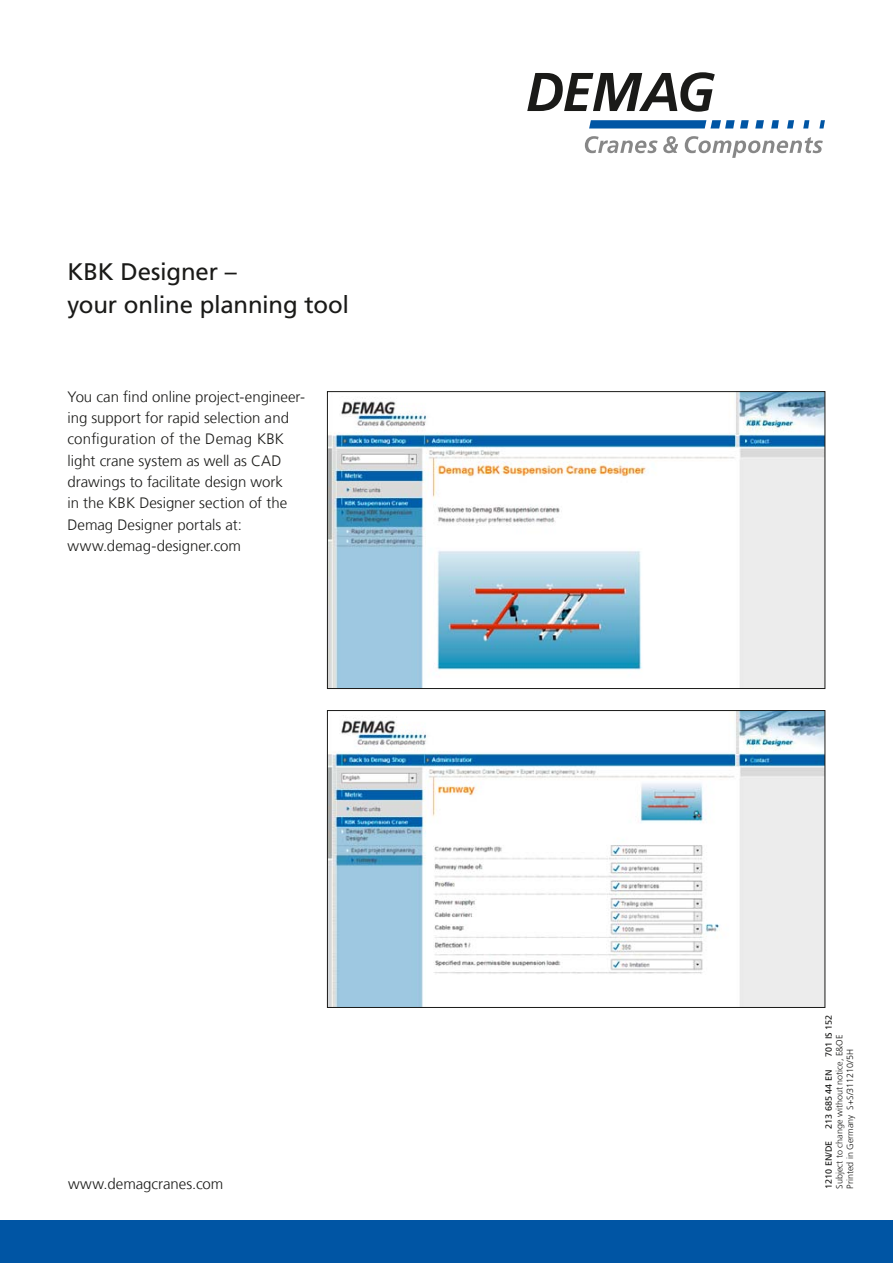
<style>
.page{position:relative;width:893px;height:1263px;background:#fff}
.page>*{position:absolute;margin:0;border:0;box-sizing:border-box;transform-origin:0 0}
.t1{font:24px/33px "Frutiger LT Com";letter-spacing:-.01em;color:#1a1a18}
.t2{font:300 15px/21.3px "Frutiger LT Com";color:#1a1a18}
.t3{font:300 9px/10.8px "Frutiger LT Com";color:#1a1a18}
.t4{font:9px "Frutiger LT Com";color:#1a1a18}
</style>
<div class="page">
<svg style="left:771px;top:120px;width:8px;height:9px"></svg>
<svg style="left:755px;top:120px;width:9px;height:9px"></svg>
<svg style="left:589px;top:120px;width:160px;height:9px"></svg>
<svg style="left:787px;top:120px;width:7px;height:9px"></svg>
<svg style="left:819px;top:120px;width:6px;height:9px"></svg>
<svg style="left:803px;top:120px;width:6px;height:9px"></svg>
<svg style="left:585px;top:136px;width:93px;height:17px"></svg>
<svg style="left:685px;top:136px;width:138px;height:22px"></svg>
<svg style="left:527px;top:72px;width:188px;height:40px"></svg>
<div style="left:0;top:1220px;width:893px;height:43px;background:#0055a4"></div>
<hr style="left:892px;top:583px;width:1px;height:637px;background:#e6eef6">
<img style="left:329px;top:393px;width:494px;height:294px">
<div style="left:327px;top:391px;width:498px;height:298px;border:1px solid #1a1a18"></div>
<img style="left:329px;top:712px;width:494px;height:294px">
<div style="left:327px;top:710px;width:498px;height:298px;border:1px solid #1a1a18"></div>
<h1 class="t1" style="left:67px;top:256px;width:283px">KBK Designer –<br>your online planning tool</h1>
<p class="t2" style="left:68px;top:386px;width:239px">You can find online project-engineer&shy;ing support for rapid selection and configuration of the Demag KBK light crane system as well as CAD drawings to facilitate design work<br>in the KBK Designer section of the<br>Demag Designer portals at: www.demag-designer.com</p>
<p class="t2" style="left:68px;top:1173px;width:157px">www.demagcranes.com</p>
<p class="t4" style="left:823px;top:1057px;width:44px;rotate:-90deg">701 IS 152</p>
<p class="t3" style="left:834px;top:1189px;width:156px;rotate:-90deg">Subject to change without notice, E&amp;OE<br>Printed in Germany S+S/311210/5H</p>
<p class="t4" style="left:823px;top:1129px;width:61px;rotate:-90deg">213 685 44 EN</p>
<p class="t4" style="left:823px;top:1189px;width:50px;rotate:-90deg">1210 EN/DE</p>
</div>
